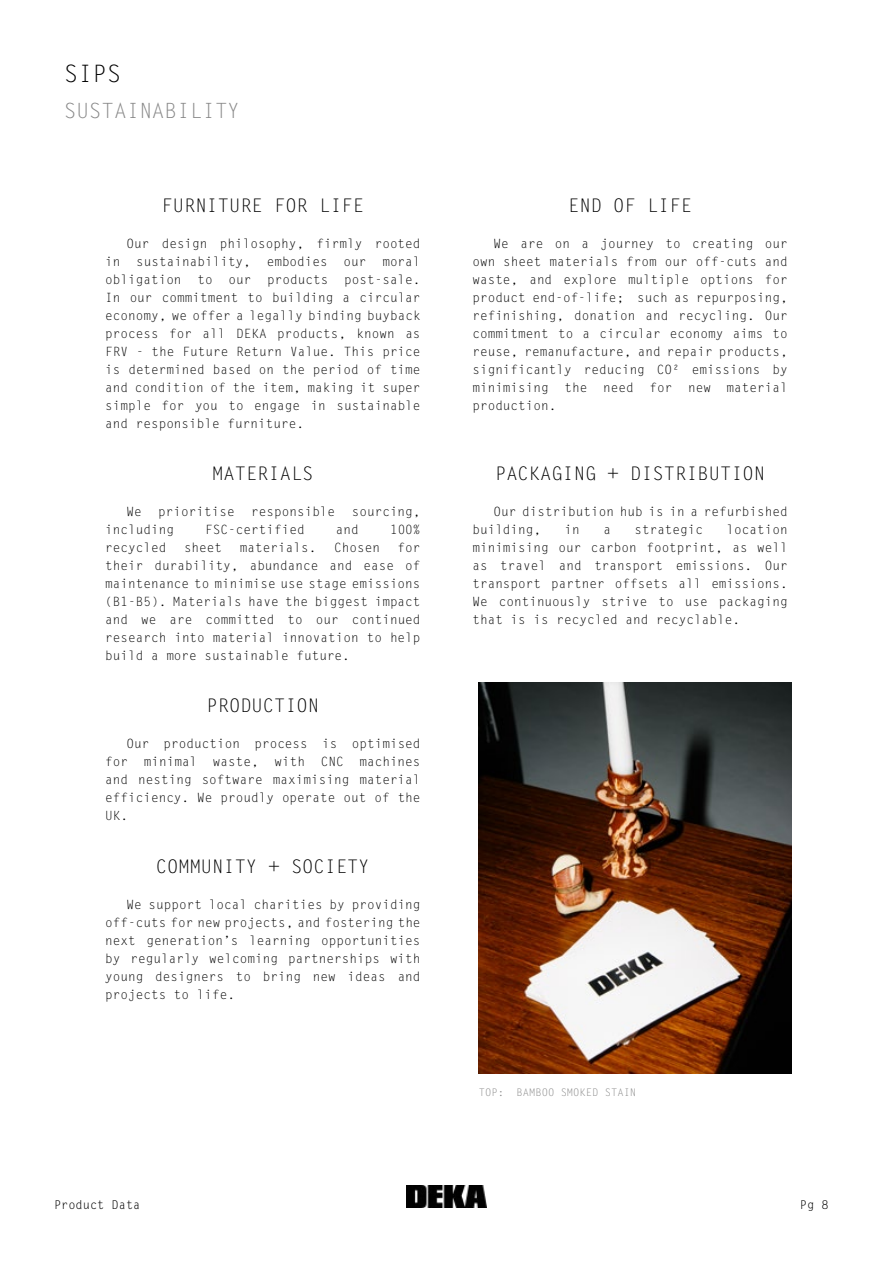
<style>
.page{position:relative;width:893px;height:1263px;background:#fff}
.page>*{position:absolute;margin:0;border:0;box-sizing:border-box;transform-origin:0 0}
.t1{font:24px "Letter Gothic Std";color:#000}
.t2{font:21px "Letter Gothic Std";color:#878787}
.t3{font:18.75px "Letter Gothic Std";color:#000}
.t4{font:12.75px/18px "Letter Gothic Std";color:#000;text-align:justify}
.t5{font:12px "Letter Gothic MT Std";color:#000}
.t6{font:10.5px "Letter Gothic Std";color:#878787}
</style>
<div class="page">
<img style="left:407px;top:1185px;width:79px;height:23px">
<img style="left:479px;top:682px;width:313px;height:391px">
<h1 class="t1" style="left:64px;top:59px;width:59px">SIPS</h1>
<h2 class="t2" style="left:64px;top:98px;width:178px">SUSTAINABILITY</h2>
<h3 class="t3" style="left:162px;top:195px;width:204px">FURNITURE FOR LIFE</h3>
<p class="t4" style="left:105px;top:235px;width:317px;text-indent:21px">Our design philosophy, firmly rooted in sustainability, embodies our moral obligation to our products post-sale.<br>In our commitment to building a circular economy, we offer a legally binding buyback process for all DEKA products, known as FRV - the Future Return Value. This price is determined based on the period of time and condition of the item, making it super simple for you to engage in sustainable and responsible furniture.</p>
<h3 class="t3" style="left:212px;top:463px;width:103px">MATERIALS</h3>
<p class="t4" style="left:126px;top:503px;width:17px">We</p>
<p class="t4" style="left:158px;top:503px;width:78px">prioritise</p>
<p class="t4" style="left:251px;top:503px;width:86px">responsible</p>
<p class="t4" style="left:352px;top:503px;width:70px">sourcing,</p>
<p class="t4" style="left:105px;top:521px;width:70px">including</p>
<p class="t4" style="left:205px;top:521px;width:101px">FSC-certified</p>
<p class="t4" style="left:336px;top:521px;width:24px">and</p>
<p class="t4" style="left:390px;top:521px;width:32px">100%</p>
<p class="t4" style="left:105px;top:539px;width:63px">recycled</p>
<p class="t4" style="left:184px;top:539px;width:40px">sheet</p>
<p class="t4" style="left:240px;top:539px;width:78px">materials.</p>
<p class="t4" style="left:334px;top:539px;width:47px">Chosen</p>
<p class="t4" style="left:105px;top:539px;width:317px;text-indent:292px">for their durability, abundance and ease of maintenance to minimise use stage emissions (B1-B5). Materials have the biggest impact and we are committed to our continued research into material innovation to help build a more sustainable future.</p>
<h3 class="t3" style="left:207px;top:695px;width:114px">PRODUCTION</h3>
<p class="t4" style="left:105px;top:735px;width:317px;text-indent:21px">Our production process is optimised for minimal waste, with CNC machines and nesting software maximising material efficiency. We proudly operate out of the UK.</p>
<h3 class="t3" style="left:156px;top:855px;width:215px">COMMUNITY + SOCIETY</h3>
<p class="t4" style="left:105px;top:895px;width:317px;text-indent:21px">We support local charities by providing off-cuts for new projects, and fostering the next generation’s learning opportunities by regularly welcoming partnerships with young designers to bring new ideas and projects to life.</p>
<h3 class="t3" style="left:568px;top:195px;width:125px">END OF LIFE</h3>
<p class="t4" style="left:472px;top:235px;width:317px;text-indent:21px">We are on a journey to creating our own sheet materials from our off-cuts and waste, and explore multiple options for product end-of-life; such as repurposing, refinishing, donation and recycling. Our commitment to a circular economy aims to reuse, remanufacture, and repair products, significantly reducing CO² emissions by minimising the need for new material production.</p>
<h3 class="t3" style="left:495px;top:463px;width:272px">PACKAGING + DISTRIBUTION</h3>
<p class="t4" style="left:472px;top:503px;width:317px;text-indent:21px">Our distribution hub is in a refurbished building,</p>
<p class="t4" style="left:472px;top:521px;width:317px;text-indent:254px">location minimising our carbon footprint, as well as travel and transport emissions. Our transport partner offsets all emissions.<br>We continuously strive to use packaging that is is recycled and recyclable.</p>
<p class="t4" style="left:565px;top:521px;width:17px">in</p>
<p class="t4" style="left:603px;top:521px;width:9px">a</p>
<p class="t4" style="left:634px;top:521px;width:70px">strategic</p>
<p class="t6" style="left:479px;top:1086px;width:159px">TOP: BAMBOO SMOKED STAIN</p>
<p class="t5" style="left:54px;top:1197px;width:88px">Product Data</p>
<p class="t5" style="left:800px;top:1197px;width:30px">Pg 8</p>
</div>
